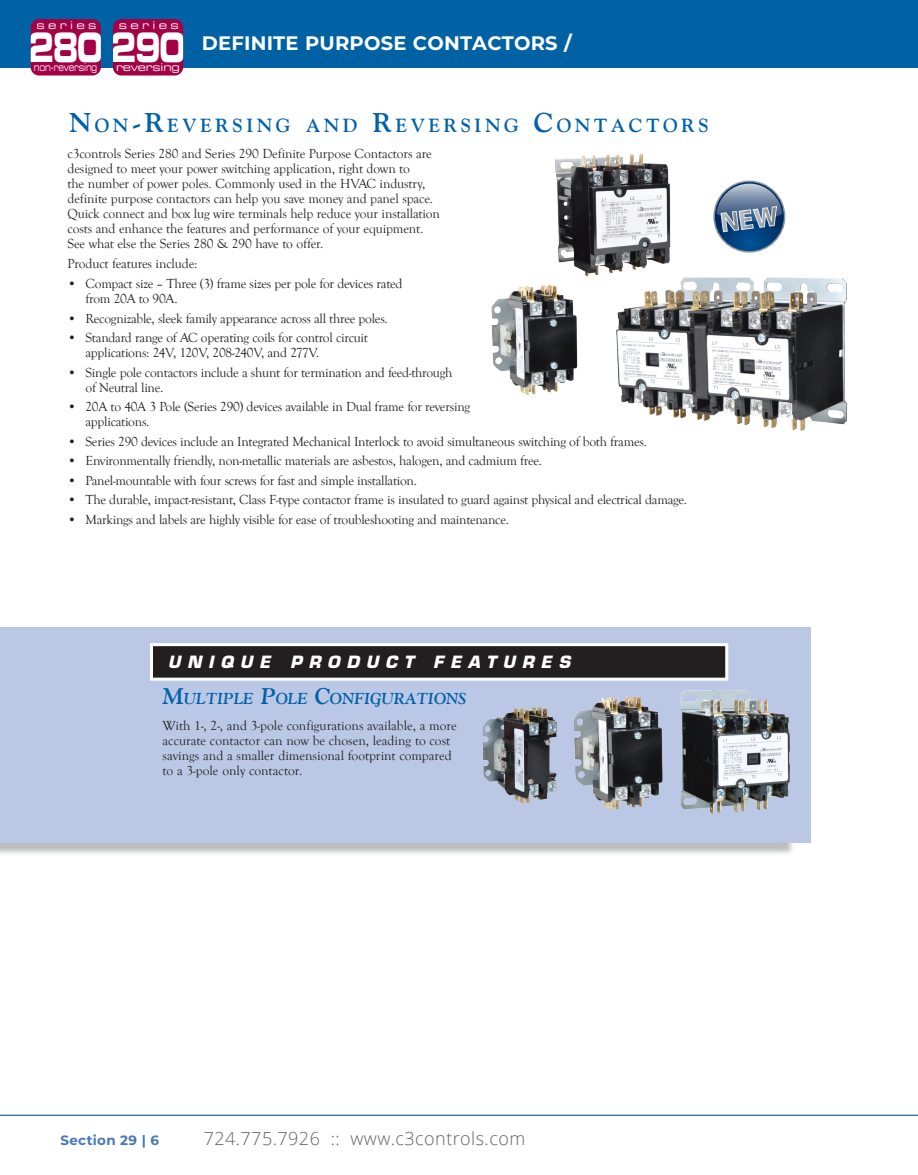
<style>
.page{position:relative;width:918px;height:1175px;background:#fff}
.page>*{position:absolute;margin:0;border:0;box-sizing:border-box;transform-origin:0 0}
.t1{font:40.2px "Eurostile Bold Extended Two";letter-spacing:-.06em;color:#fff;scale:.65 1}
.t2{font:700 19.5px "Montserrat";letter-spacing:.01em;color:#fff}
.t3{font:700 18.9px "Goudy";letter-spacing:.18em;color:#0161aa}
.t4{font:300 18px "Open Sans";letter-spacing:.025em;color:#636366}
.t5{font:italic 700 16.5px "Eurostile LT Std";letter-spacing:.4em;color:#fff}
.t6{font:italic 700 15.75px "Goudy";color:#0161aa}
.t7{font:13.5px/15px "Goudy Old Style T";letter-spacing:-.02em;color:#231f20}
.t8{font:13.5px/15px "Goudy Old Style T";color:#231f20}
.t9{font:700 13.5px "Montserrat";letter-spacing:.025em;color:#4877bb}
.t10{font:10.95px "Eurostile Extended Two";letter-spacing:-.015em;color:#fff}
.t11{font:10.95px "Eurostile Extended Two";letter-spacing:-.015em;color:#fff;scale:.66 1}
.s1{font-size:27px}
.s2{font-size:22.5px}
</style>
<div class="page">
<hr style="left:0;top:1114px;width:918px;height:1px;background:#015dab">
<div style="left:0;top:0;width:918px;height:68px;background:#0062a5"></div>
<div style="left:0;top:628px;width:811px;height:215px;background:#bac8e6"></div>
<div style="left:152px;top:644px;width:575px;height:35px;background:#231f20"></div>
<div style="left:150px;top:643px;width:578px;height:37px;border:3px solid #fff"></div>
<img style="left:491px;top:285px;width:87px;height:110px">
<img style="left:616px;top:277px;width:232px;height:154px">
<img style="left:555px;top:154px;width:131px;height:129px">
<svg style="left:713px;top:181px;width:72px;height:72px"></svg>
<img style="left:650px;top:672px;width:144px;height:183px">
<img style="left:551px;top:672px;width:172px;height:170px">
<img style="left:483px;top:700px;width:83px;height:110px">
<div style="left:31px;top:19px;width:70px;height:56px;background:#a30146;border-radius:8px"></div>
<div style="left:113px;top:19px;width:70px;height:56px;background:#a30146;border-radius:8px"></div>
<p class="t10" style="left:22px;top:17px;width:61px">series</p>
<p class="t10" style="left:119px;top:17px;width:61px">series</p>
<p class="t11" style="left:19px;top:60px;width:98px">non-reversing</p>
<p class="t10" style="left:116px;top:60px;width:65px">reversing</p>
<p class="t10" style="left:37px;top:17px;width:61px">series</p>
<p class="t10" style="left:134px;top:17px;width:61px">series</p>
<h1 class="t1" style="left:14px;top:18px;width:116px">280</h1>
<h1 class="t1" style="left:29px;top:18px;width:242px">280 290</h1>
<h1 class="t1" style="left:126px;top:18px;width:116px">290</h1>
<h2 class="t2" style="left:202px;top:29px;width:371px">DEFINITE PURPOSE CONTACTORS /</h2>
<p class="t11" style="left:34px;top:60px;width:98px">non-reversing</p>
<p class="t10" style="left:131px;top:60px;width:65px">r versing</p>
<h3 class="t3" style="left:69px;top:113px;width:639px"><span class="s1">N</span>ON<span class="s1">-R</span>EVERSING AND <span class="s1">R</span>EVERSING <span class="s1">C</span>ONTACTORS</h3>
<p class="t7" style="left:68px;top:146px;width:374px">c3controls Series 280 and Series 290 Definite Purpose Contactors are designed to meet your power switching application, right down to<br>the number of power poles. Commonly used in the HVAC industry, definite purpose contactors can help you save money and panel space.<br>Quick connect and box lug wire terminals help reduce your installation costs and enhance the features and performance of your equipment.<br>See what else the Series 280 &amp; 290 have to offer.</p>
<p class="t7" style="left:68px;top:256px;width:132px">Product features include:</p>
<p class="t7" style="left:85px;top:277px;width:319px;text-indent:-18px">• Compact size – Three (3) frame sizes per pole for devices rated from 20A to 90A.</p>
<p class="t7" style="left:68px;top:311px;width:322px">• Recognizable, sleek family appearance across all three poles.</p>
<p class="t7" style="left:85px;top:331px;width:284px;text-indent:-18px">• Standard range of AC operating coils for control circuit applications: 24V, 120V, 208-240V, and 277V.</p>
<p class="t7" style="left:85px;top:365px;width:368px;text-indent:-18px">• Single pole contactors include a shunt for termination and feed-through of Neutral line.</p>
<p class="t7" style="left:85px;top:400px;width:386px;text-indent:-18px">• 20A to 40A 3 Pole (Series 290) devices available in Dual frame for reversing applications.</p>
<p class="t7" style="left:68px;top:434px;width:581px">• Series 290 devices include an Integrated Mechanical Interlock to avoid simultaneous switching of both frames.</p>
<p class="t7" style="left:68px;top:454px;width:476px">• Environmentally friendly, non-metallic materials are asbestos, halogen, and cadmium free.</p>
<p class="t7" style="left:68px;top:473px;width:351px">• Panel-mountable with four screws for fast and simple installation.</p>
<p class="t7" style="left:68px;top:493px;width:621px">• The durable, impact-resistant, Class F-type contactor frame is insulated to guard against physical and electrical damage.</p>
<p class="t7" style="left:68px;top:512px;width:443px">• Markings and labels are highly visible for ease of troubleshooting and maintenance.</p>
<p class="t5" style="left:168px;top:652px;width:404px">UNIQUE PRODUCT FEATURES</p>
<p class="t6" style="left:163px;top:689px;width:305px"><span class="s2">M</span>ULTIPLE <span class="s2">P</span>OLE <span class="s2">C</span>ONFIGURATIONS</p>
<p class="t8" style="left:163px;top:718px;width:296px">With 1-, 2-, and 3-pole configurations available, a more accurate contactor can now be chosen, leading to cost savings and a smaller dimensional footprint compared to a 3-pole only contactor.</p>
<p class="t9" style="left:60px;top:1130px;width:100px">Section 29 | 6</p>
<h3 class="t4" style="left:204px;top:1126px;width:323px">724.775.7926 :: www.c3controls.com</h3>
</div>
